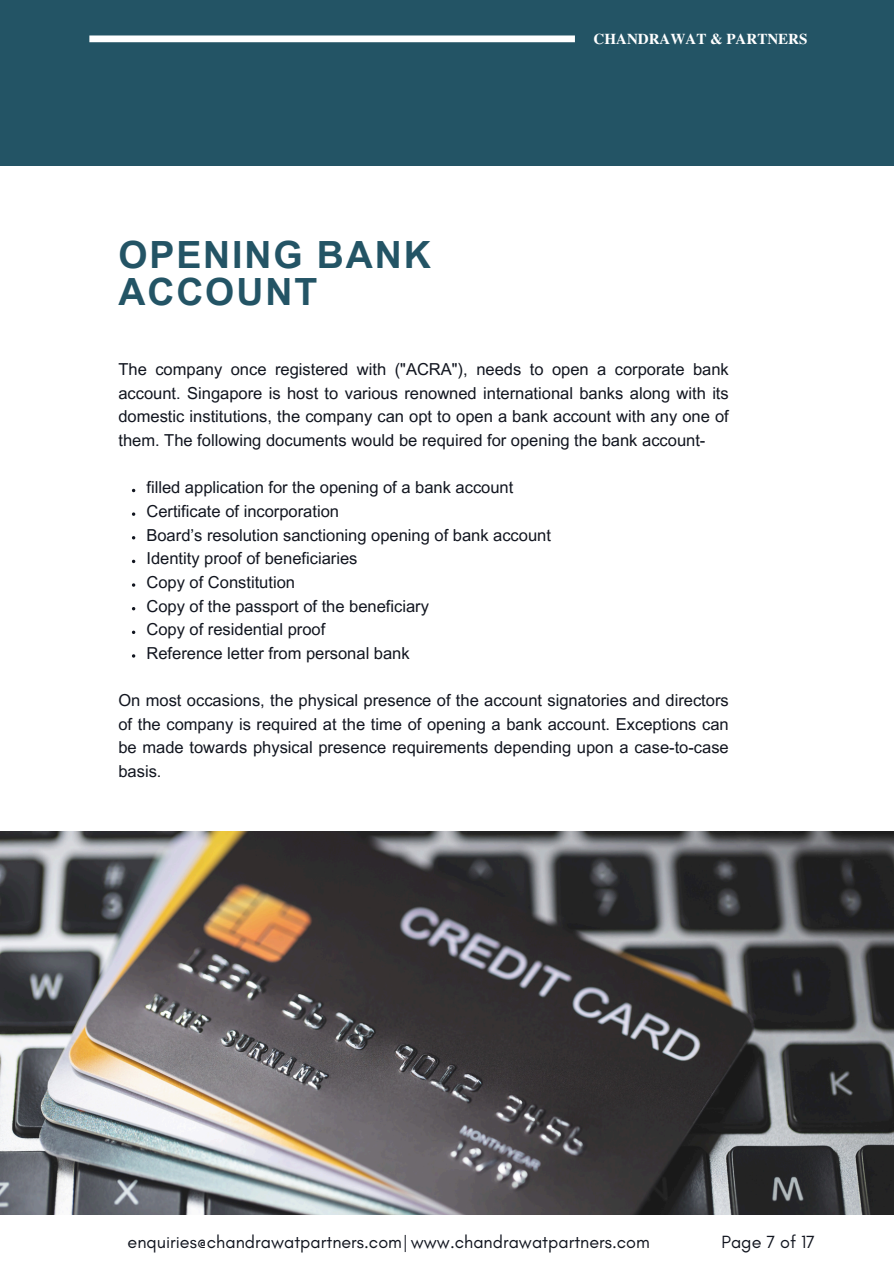
<style>
.page{position:relative;width:894px;height:1264px;background:#fff}
.page>*{position:absolute;margin:0;border:0;box-sizing:border-box;transform-origin:0 0}
.t1{font:700 37.5px/37.2px "Arial MT Pro";letter-spacing:.05em;color:#235465}
.t2{font:18px "Glacial Indifference";color:#11151f}
.t3{font:16.5px/23.7px "Arial MT Pro";color:#11151f;text-align:justify}
.t4{font:700 15px "Te X Gyre Termes";color:#fff}
</style>
<div class="page">
<svg style="left:132px;top:512px;width:3px;height:4px"></svg>
<svg style="left:132px;top:630px;width:3px;height:4px"></svg>
<img style="left:0;top:831px;width:893px;height:383px">
<div style="left:0;top:0;width:893px;height:166px;background:#235465"></div>
<div style="left:89px;top:35px;width:485px;height:7px;background:#fff"></div>
<p class="t1" style="left:118px;top:241px;width:314px">OPENING BANK<br>ACCOUNT</p>
<p class="t4" style="left:593px;top:28px;width:215px">CHANDRAWAT &amp; PARTNERS</p>
<p class="t3" style="left:118px;top:359px;width:611px">The company once registered with ("ACRA"), needs to open a corporate bank account. Singapore is host to various renowned international banks along with its domestic institutions, the company can opt to open a bank account with any one of them. The following documents would be required for opening the bank account-</p>
<p class="t3" style="left:146px;top:478px;width:368px">filled application for the opening of a bank account</p>
<p class="t3" style="left:146px;top:501px;width:194px">Certificate of incorporation</p>
<h1 class="t3" style="left:146px;top:525px;width:406px">Board’s resolution sanctioning opening of bank account</h1>
<p class="t3" style="left:146px;top:548px;width:212px">Identity proof of beneficiaries</p>
<h2 class="t3" style="left:146px;top:572px;width:150px">Copy of Constitution</h2>
<p class="t3" style="left:146px;top:596px;width:284px">Copy of the passport of the beneficiary</p>
<p class="t3" style="left:146px;top:619px;width:180px">Copy of residential proof</p>
<p class="t3" style="left:146px;top:643px;width:265px">Reference letter from personal bank</p>
<p class="t3" style="left:118px;top:690px;width:611px">On most occasions, the physical presence of the account signatories and directors of the company is required at the time of opening a bank account. Exceptions can be made towards physical presence requirements depending upon a case-to-case basis.</p>
<p class="t2" style="left:128px;top:1230px;width:523px">enquiries@chandrawatpartners.com| www.chandrawatpartners.com</p>
<h2 class="t2" style="left:721px;top:1230px;width:95px">Page 7 of 17</h2>
</div>
